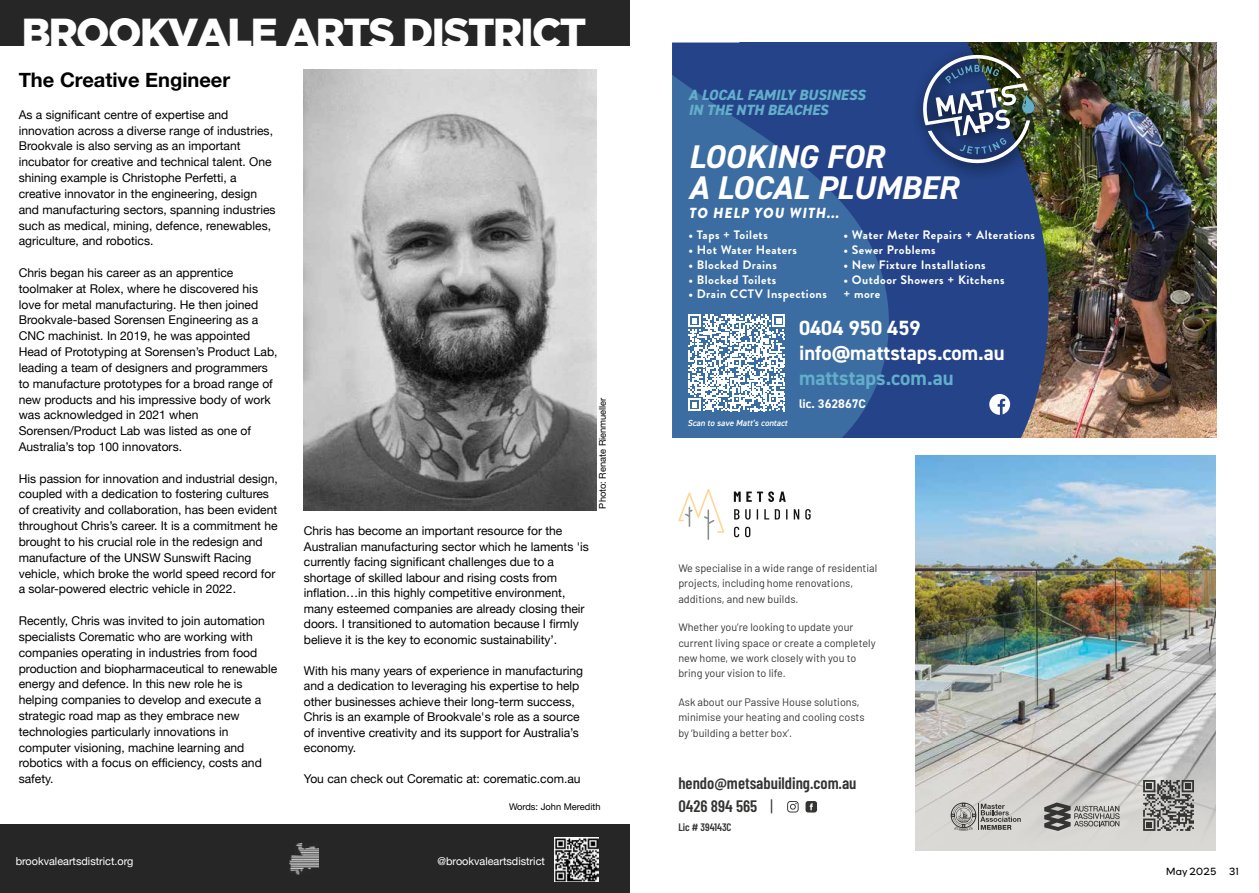
<style>
.page{position:relative;width:1259px;height:893px;background:#fff}
.page>*{position:absolute;margin:0;border:0;box-sizing:border-box;transform-origin:0 0}
.t1{font:900 40.35px "Gotham";letter-spacing:-.04em;color:#fff}
.t2{font:italic 700 32.85px/31px "DIN2014";color:#fff}
.t3{font:700 20.55px/24.8px "DIN2014";color:#fff}
.t4{font:700 20.55px "DIN2014";color:#62aecb}
.t5{font:700 20.1px "Helvetica Neue";color:#000}
.t6{font:600 16.65px/23.2px "Barlow Condensed";color:#343433}
.t7{font:italic 800 14.85px/14.9px "DIN2014";color:#62aecb}
.t8{font:italic 900 14.55px "Brandon Grotesque";letter-spacing:.07em;color:#fff}
.t9{font:700 12.6px "DIN2014";color:#fff}
.t10{font:700 12.3px/14.7px "Brandon Grotesque";letter-spacing:.04em;color:#fff}
.t11{font:12.15px/15.8px "Helvetica Neue";color:#000}
.t12{font:10.8px/15.5px "Barlow";color:#343433}
.t13{font:10.8px "Helvetica Neue";color:#fff}
.t14{font:600 10.8px "Barlow Condensed";color:#343433}
.t15{font:300 10.5px "Rockford Sans";color:#000}
.t16{font:9.3px "Helvetica Neue";color:#000}
.t17{font:italic 600 8.7px "DIN2014";color:#fff}
.s1{font-weight:400}
</style>
<div class="page">
<div style="left:0;top:825px;width:629px;height:68px;background:#262626"></div>
<div style="left:0;top:0;width:629px;height:46px;background:#262626"></div>
<img style="left:289px;top:844px;width:30px;height:31px">
<img style="left:555px;top:838px;width:44px;height:44px">
<img style="left:303px;top:69px;width:293px;height:442px">
<img style="left:915px;top:455px;width:300px;height:302px">
<svg style="left:805px;top:801px;width:12px;height:11px"></svg>
<svg style="left:787px;top:801px;width:11px;height:11px"></svg>
<svg style="left:915px;top:757px;width:300px;height:93px;background:#d1cfcc"></svg>
<svg style="left:1044px;top:802px;width:75px;height:29px;background:#999896"></svg>
<svg style="left:950px;top:802px;width:70px;height:29px;background:#a9a8a4"></svg>
<svg style="left:1143px;top:780px;width:51px;height:51px;background:#80807e"></svg>
<svg style="left:678px;top:489px;width:46px;height:51px"></svg>
<svg style="left:734px;top:492px;width:6px;height:10px"></svg>
<svg style="left:746px;top:491px;width:39px;height:11px"></svg>
<svg style="left:734px;top:509px;width:5px;height:10px"></svg>
<svg style="left:745px;top:509px;width:5px;height:11px"></svg>
<svg style="left:756px;top:509px;width:2px;height:10px"></svg>
<svg style="left:764px;top:509px;width:5px;height:10px"></svg>
<svg style="left:775px;top:509px;width:5px;height:10px"></svg>
<svg style="left:793px;top:509px;width:6px;height:10px"></svg>
<svg style="left:805px;top:509px;width:5px;height:11px"></svg>
<svg style="left:734px;top:527px;width:5px;height:10px"></svg>
<svg style="left:745px;top:527px;width:5px;height:10px"></svg>
<img style="left:1076px;top:43px;width:140px;height:395px">
<img style="left:913px;top:43px;width:163px;height:395px">
<svg style="left:672px;top:43px;width:241px;height:395px;background:#325b97"></svg>
<div style="left:912px;top:44px;width:139px;height:137px;background:#000;opacity:.9"></div>
<img style="left:921px;top:53px;width:114px;height:112px">
<svg style="left:989px;top:394px;width:21px;height:22px"></svg>
<svg style="left:688px;top:314px;width:97px;height:97px"></svg>
<h1 class="t1" style="left:22px;top:10px;width:566px">BROOKVALE ARTS DISTRICT</h1>
<h3 class="t5" style="left:19px;top:64px;width:213px">The Creative Engineer</h3>
<p class="t11" style="left:19px;top:107px;width:258px">As a significant centre of expertise and innovation across a diverse range of industries, Brookvale is also serving as an important incubator for creative and technical talent. One shining example is Christophe Perfetti, a creative innovator in the engineering, design and manufacturing sectors, spanning industries such as medical, mining, defence, renewables, agriculture, and robotics.</p>
<p class="t11" style="left:19px;top:265px;width:260px">Chris began his career as an apprentice toolmaker at Rolex, where he discovered his love for metal manufacturing. He then joined Brookvale-based Sorensen Engineering as a CNC machinist. In 2019, he was appointed Head of Prototyping at Sorensen’s Product Lab, leading a team of designers and programmers to manufacture prototypes for a broad range of new products and his impressive body of work was acknowledged in 2021 when Sorensen/Product Lab was listed as one of Australia’s top 100 innovators.</p>
<p class="t11" style="left:19px;top:471px;width:260px">His passion for innovation and industrial design, coupled with a dedication to fostering cultures of creativity and collaboration, has been evident throughout Chris’s career. It is a commitment he brought to his crucial role in the redesign and manufacture of the UNSW Sunswift Racing vehicle, which broke the world speed record for a solar-powered electric vehicle in 2022.</p>
<p class="t11" style="left:19px;top:613px;width:260px">Recently, Chris was invited to join automation specialists Corematic who are working with companies operating in industries from food production and biopharmaceutical to renewable energy and defence. In this new role he is helping companies to develop and execute a strategic road map as they embrace new technologies particularly innovations in computer visioning, machine learning and robotics with a focus on efficiency, costs and safety.</p>
<p class="t16" style="left:596px;top:508px;width:112px;rotate:-90deg">Photo: Renate Rienmueller</p>
<p class="t11" style="left:304px;top:524px;width:286px">Chris has become an important resource for the Australian manufacturing sector which he laments 'is currently facing significant challenges due to a shortage of skilled labour and rising costs from inflation…in this highly competitive environment, many esteemed companies are already closing their doors. I transitioned to automation because I firmly believe it is the key to economic sustainability’.</p>
<p class="t11" style="left:304px;top:663px;width:281px">With his many years of experience in manufacturing and a dedication to leveraging his expertise to help other businesses achieve their long-term success, Chris is an example of Brookvale's role as a source of inventive creativity and its support for Australia’s economy.</p>
<p class="t11" style="left:304px;top:772px;width:278px">You can check out Corematic at: corematic.com.au</p>
<p class="t16" style="left:509px;top:800px;width:93px">Words: John Meredith</p>
<p class="t13" style="left:16px;top:853px;width:119px">brookvaleartsdistrict.org</p>
<p class="t13" style="left:437px;top:853px;width:109px">@brookvaleartsdistrict</p>
<p class="t7" style="left:688px;top:87px;width:179px">A LOCAL FAMILY BUSINESS<br>IN THE NTH BEACHES</p>
<h2 class="t2" style="left:688px;top:140px;width:271px">LOOKING FOR<br>A LOCAL PLUMBER</h2>
<p class="t8" style="left:689px;top:202px;width:151px">TO HELP YOU WITH...</p>
<p class="t10" style="left:688px;top:228px;width:81px">• Taps + Toilets</p>
<p class="t10" style="left:688px;top:243px;width:110px">• Hot Water Heaters</p>
<p class="t10" style="left:688px;top:257px;width:90px">• Blocked Drains</p>
<p class="t10" style="left:688px;top:272px;width:89px">• Blocked Toilets</p>
<p class="t10" style="left:688px;top:287px;width:140px">• Drain CCTV Inspections</p>
<p class="t10" style="left:843px;top:228px;width:193px">• Water Meter Repairs + Alterations</p>
<p class="t10" style="left:843px;top:243px;width:94px">• Sewer Problems</p>
<p class="t10" style="left:843px;top:257px;width:144px">• New Fixture Installations</p>
<p class="t10" style="left:843px;top:272px;width:163px">• Outdoor Showers + Kitchens + more</p>
<p class="t17" style="left:687px;top:417px;width:102px">Scan to save Matt’s contact</p>
<h3 class="t3" style="left:799px;top:316px;width:207px">0404 950 459 info@mattstaps.com.au</h3>
<h3 class="t4" style="left:799px;top:364px;width:156px">mattstaps.com.au</h3>
<p class="t9" style="left:799px;top:396px;width:68px">lic. 362867C</p>
<p class="t12" style="left:678px;top:559px;width:200px">We specialise in a wide range of residential projects, including home renovations, additions, and new builds.</p>
<p class="t12" style="left:678px;top:619px;width:199px">Whether you’re looking to update your current living space or create a completely new home, we work closely with you to bring your vision to life.</p>
<p class="t12" style="left:678px;top:693px;width:188px">Ask about our Passive House solutions, minimise your heating and cooling costs by ‘building a better box’.</p>
<h3 class="t6" style="left:678px;top:770px;width:180px">hendo@metsabuilding.com.au<br>0426 894 565 <span class="s1">|</span></h3>
<p class="t14" style="left:678px;top:819px;width:55px">Lic # 394143C</p>
<p class="t15" style="left:1165px;top:864px;width:75px">May 2025 31</p>
</div>
